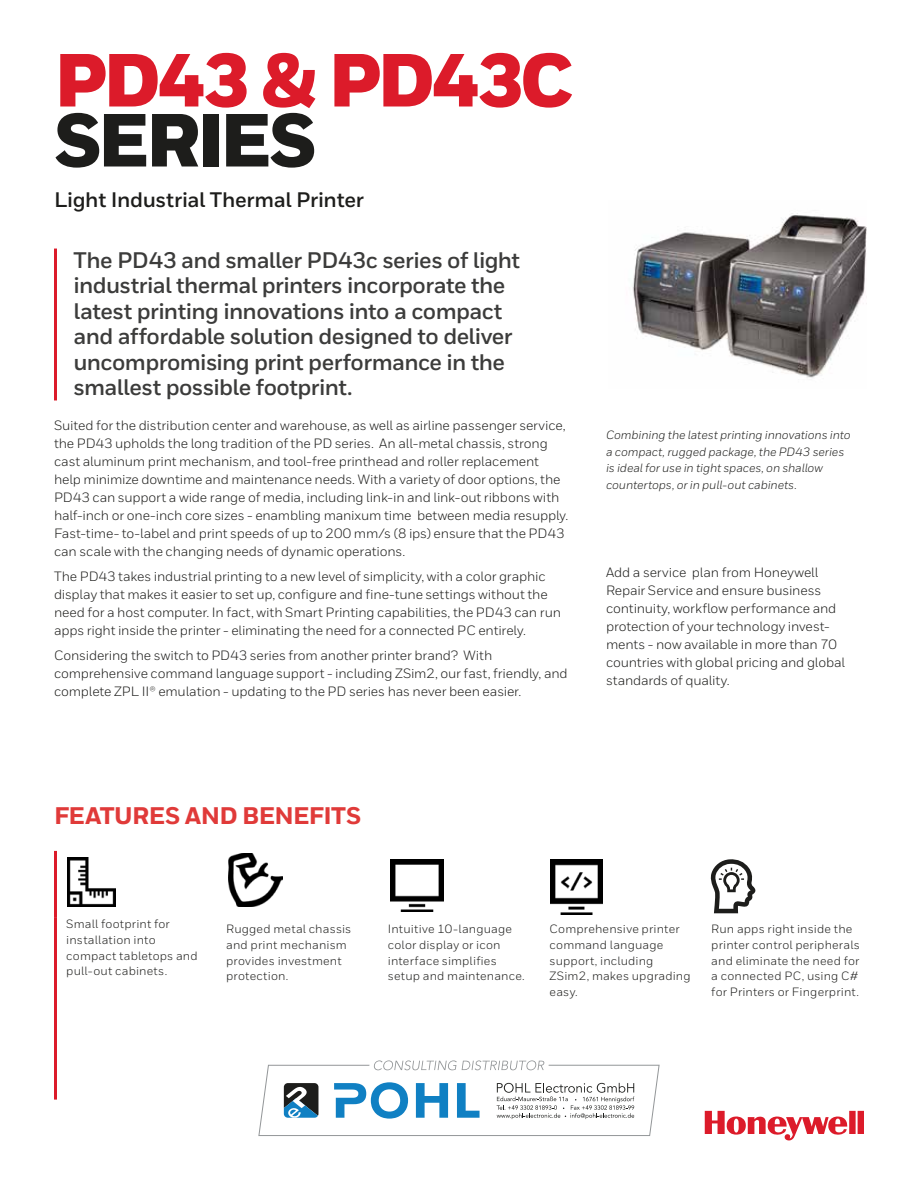
<style>
.page{position:relative;width:918px;height:1188px;background:#fff}
.page>*{position:absolute;margin:0;border:0;box-sizing:border-box;transform-origin:0 0}
.t1{font:900 75px "Honeywell Sans";letter-spacing:-.04em;color:#dc1b2a}
.t2{font:900 75px "Honeywell Sans";letter-spacing:-.05em;color:#1d1d1b}
.t3{font:800 24px "Honeywell Sans";letter-spacing:-.025em;color:#e03a39}
.t4{font:700 22.5px/25.5px "Honeywell Sans";letter-spacing:-.025em;color:#3c3c3b}
.t5{font:700 21px "Honeywell Sans";letter-spacing:-.015em;color:#1d1d1b}
.t6{font:13.5px/18px "Honeywell Sans";letter-spacing:-.01em;color:#1d1d1b}
.t7{font:12px/15.8px "Honeywell Sans";letter-spacing:.015em;color:#1d1d1b}
.t8{font:italic 12px/16.5px "Honeywell Sans";letter-spacing:-.01em;color:#1d1d1b}
</style>
<div class="page">
<hr style="left:54px;top:249px;width:3px;height:151px;background:#dc1b2a">
<hr style="left:54px;top:851px;width:3px;height:66px;background:#dc1b2a">
<hr style="left:54px;top:917px;width:3px;height:183px;background:#dc1b2a">
<svg style="left:705px;top:1111px;width:159px;height:30px"></svg>
<img style="left:632px;top:213px;width:234px;height:165px">
<img style="left:68px;top:858px;width:47px;height:49px">
<svg style="left:710px;top:859px;width:46px;height:54px"></svg>
<img style="left:391px;top:860px;width:52px;height:51px">
<img style="left:551px;top:859px;width:52px;height:55px">
<img style="left:228px;top:853px;width:55px;height:53px">
<svg style="left:258px;top:1060px;width:402px;height:76px"></svg>
<h1 class="t1" style="left:54px;top:34px;width:521px">PD43 &amp; PD43C</h1>
<h1 class="t2" style="left:54px;top:94px;width:265px">SERIES</h1>
<h3 class="t5" style="left:54px;top:187px;width:311px">Light Industrial Thermal Printer</h3>
<p class="t4" style="left:74px;top:248px;width:448px">The PD43 and smaller PD43c series of light industrial thermal printers incorporate the latest printing innovations into a compact and affordable solution designed to deliver uncompromising print performance in the smallest possible footprint.</p>
<p class="t6" style="left:54px;top:417px;width:516px">Suited for the distribution center and warehouse, as well as airline passenger service, the PD43 upholds the long tradition of the PD series. An all-metal chassis, strong cast aluminum print mechanism, and tool-free printhead and roller replacement help minimize downtime and maintenance needs. With a variety of door options, the PD43 can support a wide range of media, including link-in and link-out ribbons with half-inch or one-inch core sizes - enambling manixum time between media resupply.<br>Fast-time- to-label and print speeds of up to 200 mm/s (8 ips) ensure that the PD43 can scale with the changing needs of dynamic operations.</p>
<p class="t6" style="left:54px;top:567px;width:509px">The PD43 takes industrial printing to a new level of simplicity, with a color graphic display that makes it easier to set up, configure and fine-tune settings without the need for a host computer. In fact, with Smart Printing capabilities, the PD43 can run apps right inside the printer - eliminating the need for a connected PC entirely.</p>
<p class="t6" style="left:54px;top:646px;width:515px">Considering the switch to PD43 series from another printer brand? With comprehensive command language support - including ZSim2, our fast, friendly, and complete ZPL II® emulation - updating to the PD series has never been easier.</p>
<p class="t8" style="left:606px;top:427px;width:246px">Combining the latest printing innovations into a compact, rugged package, the PD43 series is ideal for use in tight spaces, on shallow countertops, or in pull-out cabinets.</p>
<p class="t6" style="left:606px;top:564px;width:240px">Add a service plan from Honeywell Repair Service and ensure business continuity, workflow performance and protection of your technology invest&shy;ments - now available in more than 70 countries with global pricing and global standards of quality.</p>
<h2 class="t3" style="left:54px;top:801px;width:309px">FEATURES AND BENEFITS</h2>
<p class="t7" style="left:66px;top:916px;width:133px">Small footprint for installation into compact tabletops and pull-out cabinets.</p>
<p class="t7" style="left:226px;top:921px;width:127px">Rugged metal chassis and print mechanism provides investment protection.</p>
<p class="t7" style="left:388px;top:921px;width:138px">Intuitive 10-language color display or icon interface simplifies setup and maintenance.</p>
<p class="t7" style="left:550px;top:921px;width:143px">Comprehensive printer command language support, including<br>ZSim2, makes upgrading easy.</p>
<p class="t7" style="left:711px;top:921px;width:150px">Run apps right inside the printer control peripherals and eliminate the need for a connected PC, using C# for Printers or Fingerprint.</p>
</div>
